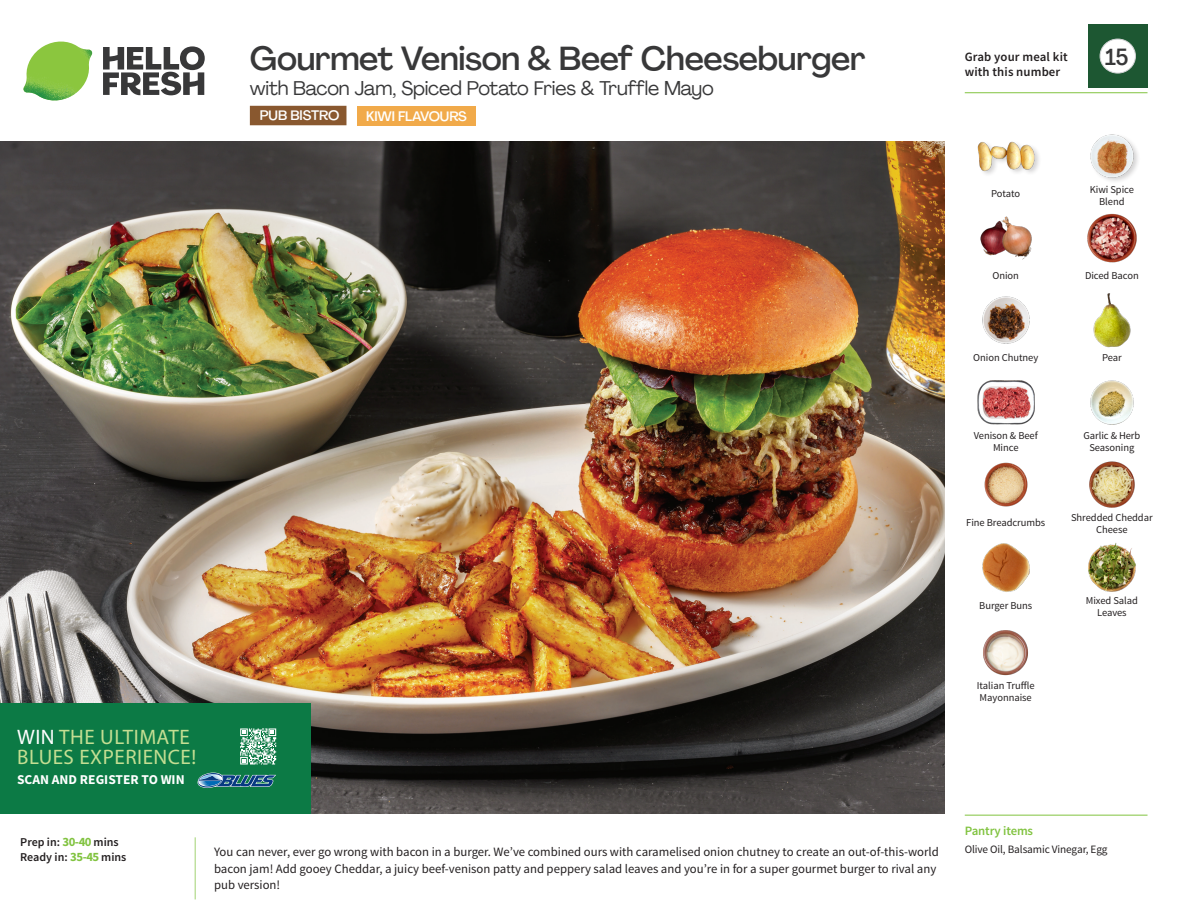
<style>
.page{position:relative;width:1188px;height:918px;background:#fff}
.page>*{position:absolute;margin:0;border:0;box-sizing:border-box;transform-origin:0 0}
._15_Titel_UK{font:500 33px "Agrandir";letter-spacing:-.01em;color:#383839}
._002_Label_Nr{font:500 22.8px "Agrandir";color:#383839;scale:.94 1}
.t1{font:21px/19.5px "Myriad Pro";letter-spacing:.025em;color:#c4de92}
._15_Titel_UK-2{font:19.5px "Agrandir";letter-spacing:-.01em;color:#383839}
.t2{font:500 13.5px "Agrandir";letter-spacing:-.01em;color:#fff}
.t3{font:700 13.5px "Source Sans Pro";color:#fff}
.Step_6_Text_AU{font:12.75px/16.5px "Source Sans Pro";color:#231f20}
.t4{font:600 12.75px/15px "Source Sans Pro";letter-spacing:.01em;color:#231f20}
._04_Headers_Front{font:600 12.75px "Source Sans Pro";letter-spacing:-.01em;color:#81c340}
._04_Intro{font:600 12px "Source Sans Pro";color:#231f20}
._05_Pantry{font:11.25px "Source Sans Pro";letter-spacing:-.01em;color:#231f20}
._18_FRONT_ingredients{font:10.5px/12px "Source Sans Pro";letter-spacing:-.005em;color:#231f20;text-align:center}
.s1{color:#fff}
.s2{font-weight:700;font-size:12.75px;color:#81c340}
</style>
<div class="page">
<svg style="left:103px;top:46px;width:102px;height:49px"></svg>
<img style="left:23px;top:42px;width:69px;height:59px">
<img style="left:0;top:142px;width:945px;height:672px">
<div style="left:0;top:703px;width:310px;height:111px;background:#0c7a45"></div>
<svg style="left:240px;top:728px;width:36px;height:36px"></svg>
<svg style="left:198px;top:773px;width:78px;height:15px"></svg>
<div style="left:250px;top:106px;width:96px;height:19px;background:#89582f"></div>
<div style="left:357px;top:106px;width:119px;height:19px;background:#f1aa4a"></div>
<img style="left:1093px;top:293px;width:38px;height:55px">
<img style="left:1090px;top:380px;width:44px;height:45px">
<img style="left:977px;top:380px;width:57px;height:45px">
<img style="left:984px;top:462px;width:44px;height:45px">
<img style="left:1088px;top:543px;width:48px;height:49px">
<img style="left:982px;top:543px;width:48px;height:49px">
<img style="left:983px;top:630px;width:45px;height:46px">
<img style="left:982px;top:296px;width:48px;height:48px">
<img style="left:980px;top:216px;width:52px;height:44px">
<img style="left:1087px;top:213px;width:50px;height:50px">
<div style="left:977px;top:141px;width:65px;height:37px;background:#231f20;opacity:.2"></div>
<img style="left:977px;top:141px;width:57px;height:37px">
<img style="left:1090px;top:134px;width:48px;height:47px">
<img style="left:1089px;top:461px;width:46px;height:47px">
<hr style="left:965px;top:815px;width:183px;height:1px;background:#81c340">
<hr style="left:965px;top:92px;width:183px;height:1px;background:#81c340">
<div style="left:1088px;top:24px;width:60px;height:64px;background:#1d5732"></div>
<div style="left:1100px;top:39px;width:35px;height:34px;background:#fff;border-radius:50%"></div>
<div style="left:1100px;top:39px;width:36px;height:34px;border:1px solid #d1d2d4;border-radius:50%"></div>
<p class="_15_Titel_UK" style="left:250px;top:38px;width:618px">Gourmet Venison &amp; Beef Cheeseburger</p>
<p class="_15_Titel_UK-2" style="left:250px;top:76px;width:465px">with Bacon Jam, Spiced Potato Fries &amp; Truffle Mayo</p>
<p class="t2" style="left:260px;top:107px;width:81px">PUB BISTRO</p>
<p class="t2" style="left:366px;top:108px;width:102px">KIWI FLAVOURS</p>
<p class="t4" style="left:965px;top:50px;width:104px">Grab your meal kit with this number</p>
<p class="_002_Label_Nr" style="left:1105px;top:43px;width:26px">15</p>
<p class="_18_FRONT_ingredients" style="left:991px;top:188px;width:31px">Potato</p>
<p class="_18_FRONT_ingredients" style="left:993px;top:270px;width:28px">Onion</p>
<p class="_18_FRONT_ingredients" style="left:1090px;top:183px;width:46px">Kiwi Spice<br>Blend</p>
<p class="_18_FRONT_ingredients" style="left:1085px;top:270px;width:55px">Diced Bacon</p>
<p class="t1" style="left:17px;top:727px;width:181px"><span class="s1">WIN</span> THE ULTIMATE<br>BLUES EXPERIENCE!</p>
<p class="t3" style="left:17px;top:771px;width:169px">SCAN AND REGISTER TO WIN</p>
<p class="_04_Intro" style="left:20px;top:835px;width:100px">Prep in: <span class="s2">30-40</span> mins</p>
<p class="_04_Intro" style="left:20px;top:850px;width:108px">Ready in: <span class="s2">35-45</span> mins</p>
<p class="Step_6_Text_AU" style="left:214px;top:844px;width:726px">You can never, ever go wrong with bacon in a burger. We’ve combined ours with caramelised onion chutney to create an out-of-this-world bacon jam! Add gooey Cheddar, a juicy beef-venison patty and peppery salad leaves and you’re in for a super gourmet burger to rival any pub version!</p>
<p class="_18_FRONT_ingredients" style="left:973px;top:352px;width:67px">Onion Chutney</p>
<p class="_18_FRONT_ingredients" style="left:1102px;top:352px;width:21px">Pear</p>
<p class="_18_FRONT_ingredients" style="left:974px;top:430px;width:66px">Venison &amp; Beef<br>Mince</p>
<p class="_18_FRONT_ingredients" style="left:1083px;top:430px;width:58px">Garlic &amp; Herb<br>Seasoning</p>
<p class="_18_FRONT_ingredients" style="left:966px;top:516px;width:81px">Fine Breadcrumbs</p>
<p class="_18_FRONT_ingredients" style="left:1071px;top:512px;width:83px">Shredded Cheddar<br>Cheese</p>
<p class="_18_FRONT_ingredients" style="left:979px;top:599px;width:55px">Burger Buns</p>
<p class="_18_FRONT_ingredients" style="left:1086px;top:595px;width:54px">Mixed Salad<br>Leaves</p>
<p class="_18_FRONT_ingredients" style="left:977px;top:680px;width:59px;text-align:left">Italian Truffle<br>Mayonnaise</p>
<p class="_04_Headers_Front" style="left:965px;top:822px;width:70px">Pantry items</p>
<p class="_05_Pantry" style="left:965px;top:842px;width:144px">Olive Oil, Balsamic Vinegar, Egg</p>
</div>
